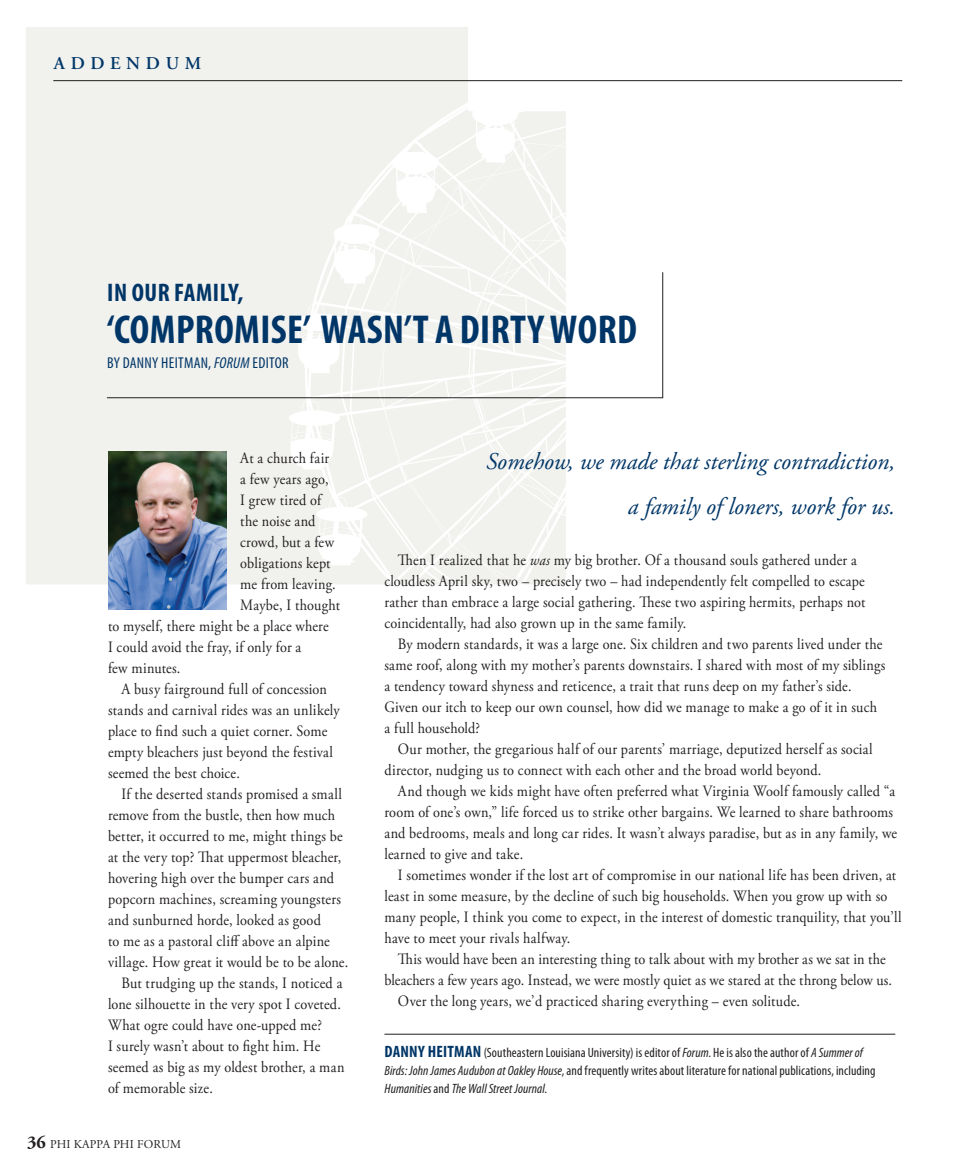
<style>
.page{position:relative;width:972px;height:1175px;background:#fff}
.page>*{position:absolute;margin:0;border:0;box-sizing:border-box;transform-origin:0 0}
.t1{font:700 condensed 40.5px "Myriad Pro";letter-spacing:.01em;color:#003667}
.t2{font:700 condensed 25.5px "Myriad Pro";letter-spacing:.02em;color:#003667}
.t3{font:italic 24px/45px "Adobe Garamond Pro";color:#003667;text-align:right}
.t4{font:600 18px "Adobe Garamond Pro";letter-spacing:.31em;color:#003667}
.t5{font:15.75px/21px "Adobe Garamond Pro";letter-spacing:.015em;color:#231f20;scale:.9 1}
.t6{font:condensed 15.75px "Myriad Pro";letter-spacing:.02em;color:#003667}
.t7{font:condensed 13.5px/18px "Myriad Pro";letter-spacing:.01em;color:#231f20}
.t8{font:12px "Adobe Garamond Pro";letter-spacing:.015em;color:#231f20}
.s1{font-style:italic}
.s2{font-weight:700;font-size:18px}
.s3{font-weight:700;font-size:16.5px;color:#003667}
</style>
<div class="page">
<div style="left:26px;top:27px;width:442px;height:557px;background:#f1f1ee"></div>
<svg style="left:289px;top:60px;width:614px;height:524px"></svg>
<hr style="left:384px;top:1033px;width:511px;height:1px;background:#231f20">
<svg style="left:106px;top:271px;width:557px;height:127px"></svg>
<hr style="left:53px;top:80px;width:849px;height:1px;background:#231f20">
<img style="left:108px;top:451px;width:119px;height:159px">
<p class="t4" style="left:54px;top:52px;width:149px">ADDENDUM</p>
<p class="t2" style="left:107px;top:278px;width:138px">IN OUR FAMILY,</p>
<p class="t1" style="left:107px;top:307px;width:532px">‘COMPROMISE’ WASN’T A DIRTY WORD</p>
<p class="t6" style="left:107px;top:355px;width:183px">BY DANNY HEITMAN, <span class="s1">FORUM</span> EDITOR</p>
<p class="t5" style="left:240px;top:448px;width:100px">At a church fair</p>
<p class="t5" style="left:240px;top:469px;width:100px">a few years ago,</p>
<p class="t5" style="left:240px;top:490px;width:91px">I grew tired of</p>
<p class="t5" style="left:240px;top:511px;width:85px">the noise and</p>
<p class="t5" style="left:240px;top:532px;width:106px">crowd, but a few</p>
<p class="t5" style="left:240px;top:553px;width:102px">obligations kept</p>
<p class="t5" style="left:240px;top:574px;width:108px">me from leaving.</p>
<p class="t5" style="left:240px;top:595px;width:112px">Maybe, I thought</p>
<p class="t5" style="left:108px;top:616px;width:247px">to myself, there might be a place where</p>
<p class="t5" style="left:108px;top:637px;width:216px">I could avoid the fray, if only for a</p>
<p class="t5" style="left:108px;top:658px;width:82px">few minutes.</p>
<p class="t5" style="left:108px;top:679px;width:259px;text-indent:14px">A busy fairground full of concession stands and carnival rides was an unlikely place to find such a quiet corner. Some empty bleachers just beyond the festival seemed the best choice.</p>
<p class="t5" style="left:108px;top:784px;width:268px;text-indent:14px">If the deserted stands promised a small remove from the bustle, then how much better, it occurred to me, might things be at the very top? That uppermost bleacher, hovering high over the bumper cars and popcorn machines, screaming youngsters and sunburned horde, looked as good<br>to me as a pastoral cliff above an alpine village. How great it would be to be alone.</p>
<p class="t5" style="left:108px;top:973px;width:264px;text-indent:14px">But trudging up the stands, I noticed a lone silhouette in the very spot I coveted.<br>What ogre could have one-upped me?<br>I surely wasn’t about to fight him. He seemed as big as my oldest brother, a man of memorable size.</p>
<p class="t8" style="left:27px;top:1136px;width:156px"><span class="s2">36</span> PHI KAPPA PHI FORUM</p>
<p class="t3" style="left:486px;top:439px;width:411px">Somehow, we made that sterling contradiction, a family of loners, work for us.</p>
<p class="t5" style="left:384px;top:550px;width:536px;text-indent:14px">Then I realized that he <span class="s1">was</span> my big brother. Of a thousand souls gathered under a cloudless April sky, two – precisely two – had independently felt compelled to escape rather than embrace a large social gathering. These two aspiring hermits, perhaps not coincidentally, had also grown up in the same family.</p>
<p class="t5" style="left:384px;top:634px;width:558px;text-indent:14px">By modern standards, it was a large one. Six children and two parents lived under the same roof, along with my mother’s parents downstairs. I shared with most of my siblings a tendency toward shyness and reticence, a trait that runs deep on my father’s side.<br>Given our itch to keep our own counsel, how did we manage to make a go of it in such a full household?</p>
<p class="t5" style="left:384px;top:739px;width:544px;text-indent:14px">Our mother, the gregarious half of our parents’ marriage, deputized herself as social director, nudging us to connect with each other and the broad world beyond.</p>
<p class="t5" style="left:384px;top:781px;width:571px;text-indent:14px">And though we kids might have often preferred what Virginia Woolf famously called “a room of one’s own,” life forced us to strike other bargains. We learned to share bathrooms and bedrooms, meals and long car rides. It wasn’t always paradise, but as in any family, we learned to give and take.</p>
<p class="t5" style="left:384px;top:865px;width:576px;text-indent:14px">I sometimes wonder if the lost art of compromise in our national life has been driven, at least in some measure, by the decline of such big households. When you grow up with so many people, I think you come to expect, in the interest of domestic tranquility, that you’ll have to meet your rivals halfway.</p>
<p class="t5" style="left:384px;top:949px;width:566px;text-align:center">This would have been an interesting thing to talk about with my brother as we sat in the bleachers a few years ago. Instead, we were mostly quiet as we stared at the throng below us.</p>
<p class="t5" style="left:398px;top:991px;width:448px">Over the long years, we’d practiced sharing everything – even solitude.</p>
<p class="t7" style="left:384px;top:1043px;width:493px"><span class="s3">DANNY HEITMAN</span> (Southeastern Louisiana University) is editor of <span class="s1">Forum</span>. He is also the author of <span class="s1">A Summer of<br>Birds: John James Audubon at Oakley House</span>, and frequently writes about literature for national publications, including<br><span class="s1">Humanities</span> and <span class="s1">The Wall Street Journal</span>.</p>
</div>
